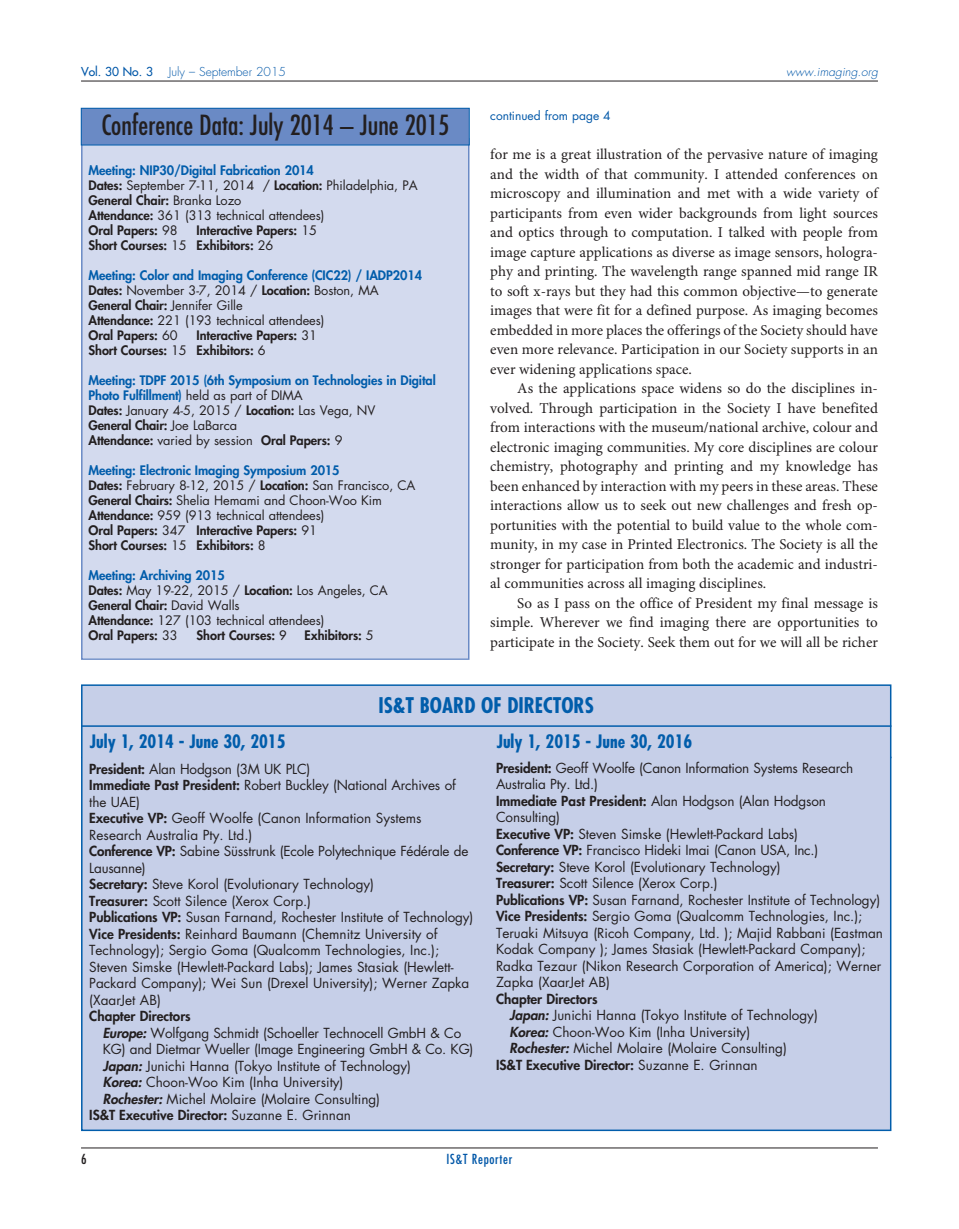
<style>
.page{position:relative;width:959px;height:1229px;background:#fff}
.page>*{position:absolute;margin:0;border:0;box-sizing:border-box;transform-origin:0 0}
.t1{font:condensed 27px "Futura Std";color:#231f20}
.t2{font:700 condensed 21px "Futura Std";color:#015dab}
.t3{font:700 condensed 18px "Futura Std";color:#015dab}
.t4{font:15px/19.5px "Minion Pro";color:#231f20;text-align:justify}
.t5{font:13.5px/16.5px "Futura Std";color:#231f20}
.t6{font:800 13.5px "Futura Std";color:#231f20}
.t7{font:condensed 13.5px "Futura Std";letter-spacing:.05em;color:#0157a8}
.t8{font:condensed 13.5px "Futura Std";color:#231f20}
.t9{font:12.75px/15px "Futura Std";letter-spacing:-.005em;color:#231f20}
.t10{font:800 12.75px/15px "Futura Std";letter-spacing:-.005em;color:#015dab}
.t11{font:800 12.75px/15px "Futura Std";letter-spacing:-.005em;color:#231f20}
.t12{font:300 12px "Futura Std";color:#0157a8}
.t13{font:12px "Futura Std";color:#0157a8}
.t14{font:italic 300 12px "Futura Std";color:#0157a8}
.t15{font:500 12px "Futura Std";color:#0157a8}
.s1{font-weight:800;color:#015dab}
.s2{font-weight:800}
.s3{font-weight:400}
.s4{font-weight:400;color:#231f20}
.s5{color:#231f20}
.s6{font-weight:500}
.s7{font-weight:800;font-style:italic}
</style>
<div class="page">
<hr style="left:81px;top:1147px;width:797px;height:1px;background:#231f20">
<hr style="left:81px;top:81px;width:797px;height:1px;background:#231f20">
<div style="left:82px;top:686px;width:808px;height:443px;background:#c6cfe8"></div>
<div style="left:81px;top:684px;width:810px;height:447px;border:2px solid #015dab"></div>
<hr style="left:81px;top:725px;width:810px;height:2px;background:#015dab">
<div style="left:82px;top:140px;width:386px;height:518px;background:#d3daee"></div>
<div style="left:81px;top:138px;width:388px;height:522px;border:2px solid #6a8ac5"></div>
<div style="left:81px;top:108px;width:388px;height:37px;background:#6a8ac5"></div>
<div style="left:81px;top:108px;width:388px;height:37px;border:1px solid #015dab"></div>
<p class="t15" style="left:81px;top:66px;width:73px">Vol. 30 No. 3</p>
<p class="t12" style="left:169px;top:66px;width:119px">July – September 2015</p>
<p class="t14" style="left:786px;top:67px;width:93px">www.imaging.org</p>
<p class="t13" style="left:490px;top:110px;width:122px">continued from page 4</p>
<p class="t4" style="left:490px;top:146px;width:389px">for me is a great illustration of the pervasive nature of imaging and the width of that community. I attended conferences on microscopy and illumination and met with a wide variety of participants from even wider backgrounds from light sources and optics through to computation. I talked with people from image capture applications as diverse as image sensors, hologra&shy;phy and printing. The wavelength range spanned mid range IR to soft x-rays but they had this common objective—to generate images that were fit for a defined purpose. As imaging becomes embedded in more places the offerings of the Society should have even more relevance. Participation in our Society supports in an ever widening applications space.</p>
<p class="t4" style="left:490px;top:380px;width:389px;text-indent:27px">As the applications space widens so do the disciplines in&shy;volved. Through participation in the Society I have benefited from interactions with the museum/national archive, colour and electronic imaging communities. My core disciplines are colour chemistry, photography and printing and my knowledge has been enhanced by interaction with my peers in these areas. These interactions allow us to seek out new challenges and fresh op&shy;portunities with the potential to build value to the whole com&shy;munity, in my case in Printed Electronics. The Society is all the stronger for participation from both the academic and industri&shy;al communities across all imaging disciplines.</p>
<p class="t4" style="left:490px;top:594px;width:389px;text-indent:27px">So as I pass on the office of President my final message is simple. Wherever we find imaging there are opportunities to participate in the Society. Seek them out for we will all be richer</p>
<h1 class="t1" style="left:101px;top:113px;width:349px">Conference Data: July 2014 – June 2015</h1>
<p class="t9" style="left:88px;top:164px;width:330px"><span class="s1">Meeting: NIP30/Digital Fabrication 2014<br></span><span class="s2">Dates:</span> September 7-11, 2014 / <span class="s2">Location:</span> Philadelphia, PA <span class="s2">General Chair:</span> Branka Lozo<br><span class="s2">Attendance:</span> 361 (313 technical attendees)<br><span class="s2">Oral Papers:</span> 98</p>
<p class="t11" style="left:89px;top:224px;width:230px;text-indent:108px">Interactive Papers: <span class="s3">15<br></span>Short Courses: <span class="s3">15</span> Exhibitors: <span class="s3">26</span></p>
<p class="t9" style="left:89px;top:269px;width:335px"><span class="s1">Meeting: Color and Imaging Conference (CIC22) / IADP2014<br></span><span class="s2">Dates:</span> November 3-7, 2014 / <span class="s2">Location:</span> Boston, MA <span class="s2">General Chair:</span> Jennifer Gille<br><span class="s2">Attendance:</span> 221 (193 technical attendees)<br><span class="s2">Oral Papers:</span> 60</p>
<p class="t11" style="left:89px;top:329px;width:230px;text-indent:108px">Interactive Papers: <span class="s3">31<br></span>Short Courses: <span class="s3">15</span> Exhibitors: <span class="s3">6</span></p>
<p class="t10" style="left:89px;top:374px;width:348px">Meeting: TDPF 2015 (6th Symposium on Technologies in Digital Photo Fulfillment) <span class="s4">held as part of DIMA<br></span><span class="s5">Dates:</span> <span class="s4">January 4-5, 2015 /</span> <span class="s5">Location:</span> <span class="s4">Las Vega, NV<br></span><span class="s5">General Chair:</span> <span class="s4">Joe LaBarca<br></span><span class="s5">Attendance:</span> <span class="s4">varied by session</span> <span class="s5">Oral Papers:</span> <span class="s4">9</span></p>
<p class="t9" style="left:89px;top:464px;width:328px"><span class="s1">Meeting: Electronic Imaging Symposium 2015<br></span><span class="s2">Dates:</span> February 8-12, 2015 / <span class="s2">Location:</span> San Francisco, CA <span class="s2">General Chairs:</span> Shelia Hemami and Choon-Woo Kim <span class="s2">Attendance:</span> 959 (913 technical attendees)<br><span class="s2">Oral Papers:</span> 347 <span class="s2">Interactive Papers:</span> 91<br><span class="s2">Short Courses:</span> 15 <span class="s2">Exhibitors:</span> 8</p>
<p class="t9" style="left:89px;top:569px;width:301px"><span class="s1">Meeting: Archiving 2015<br></span><span class="s2">Dates:</span> May 19-22, 2015 / <span class="s2">Location:</span> Los Angeles, CA<br><span class="s2">General Chair:</span> David Walls<br><span class="s2">Attendance:</span> 127 (103 technical attendees)<br><span class="s2">Oral Papers:</span> 33</p>
<p class="t11" style="left:197px;top:629px;width:91px">Short Courses: <span class="s6">9</span></p>
<p class="t11" style="left:305px;top:629px;width:70px">Exhibitors: <span class="s3">5</span></p>
<h2 class="t2" style="left:378px;top:696px;width:217px">IS&amp;T BOARD OF DIRECTORS</h2>
<h3 class="t3" style="left:90px;top:733px;width:197px">July 1, 2014 - June 30, 2015</h3>
<h3 class="t3" style="left:496px;top:733px;width:197px">July 1, 2015 - June 30, 2016</h3>
<p class="t5" style="left:89px;top:761px;width:386px"><span class="s2">President:</span> Alan Hodgson (3M UK PLC)<br><span class="s2">Immediate Past President:</span> Robert Buckley (National Archives of the UAE)<br><span class="s2">Executive VP:</span> Geoff Woolfe (Canon Information Systems Research Australia Pty. Ltd.)<br><span class="s2">Conference VP:</span> Sabine Süsstrunk (Ecole Polytechnique Fédérale de Lausanne)<br><span class="s2">Secretary:</span> Steve Korol (Evolutionary Technology)<br><span class="s2">Treasurer:</span> Scott Silence (Xerox Corp.)<br><span class="s2">Publications VP:</span> Susan Farnand, Rochester Institute of Technology)<br><span class="s2">Vice Presidents:</span> Reinhard Baumann (Chemnitz University of Technology); Sergio Goma (Qualcomm Technologies, Inc.); Steven Simske (Hewlett-Packard Labs); James Stasiak (Hewlett-Packard Company); Wei Sun (Drexel University); Werner Zapka (XaarJet AB)</p>
<p class="t6" style="left:89px;top:1009px;width:103px">Chapter Directors</p>
<p class="t5" style="left:103px;top:1025px;width:360px"><span class="s7">Europe:</span> Wolfgang Schmidt (Schoeller Technocell GmbH &amp; Co</p>
<p class="t5" style="left:103px;top:1042px;width:372px">KG) and Dietmar Wueller (Image Engineering GmbH &amp; Co. KG)</p>
<p class="t5" style="left:103px;top:1058px;width:310px"><span class="s7">Japan:</span> Junichi Hanna (Tokyo Institute of Technology)</p>
<p class="t5" style="left:103px;top:1075px;width:242px"><span class="s7">Korea:</span> Choon-Woo Kim (Inha University)</p>
<p class="t5" style="left:103px;top:1091px;width:279px"><span class="s7">Rochester:</span> Michel Molaire (Molaire Consulting)</p>
<p class="t6" style="left:89px;top:1108px;width:263px">IS&amp;T Executive Director: <span class="s3">Suzanne E. Grinnan</span></p>
<p class="t5" style="left:496px;top:761px;width:388px"><span class="s2">President:</span> Geoff Woolfe (Canon Information Systems Research Australia Pty. Ltd.)<br><span class="s2">Immediate Past President:</span> Alan Hodgson (Alan Hodgson Consulting)<br><span class="s2">Executive VP:</span> Steven Simske (Hewlett-Packard Labs)<br><span class="s2">Conference VP:</span> Francisco Hideki Imai (Canon USA, Inc.)<br><span class="s2">Secretary:</span> Steve Korol (Evolutionary Technology)<br><span class="s2">Treasurer:</span> Scott Silence (Xerox Corp.)<br><span class="s2">Publications VP:</span> Susan Farnand, Rochester Institute of Technology)<br><span class="s2">Vice Presidents:</span> Sergio Goma (Qualcomm Technologies, Inc.); Teruaki Mitsuya (Ricoh Company, Ltd. ); Majid Rabbani (Eastman Kodak Company ); James Stasiak (Hewlett-Packard Company); Radka Tezaur (Nikon Research Corporation of America); Werner Zapka (XaarJet AB)</p>
<p class="t6" style="left:496px;top:992px;width:103px">Chapter Directors</p>
<p class="t5" style="left:509px;top:1008px;width:310px"><span class="s7">Japan:</span> Junichi Hanna (Tokyo Institute of Technology)</p>
<p class="t5" style="left:509px;top:1025px;width:242px"><span class="s7">Korea:</span> Choon-Woo Kim (Inha University)</p>
<p class="t5" style="left:509px;top:1041px;width:279px"><span class="s7">Rochester:</span> Michel Molaire (Molaire Consulting)</p>
<p class="t6" style="left:496px;top:1058px;width:263px">IS&amp;T Executive Director: <span class="s3">Suzanne E. Grinnan</span></p>
<p class="t8" style="left:81px;top:1152px;width:7px">6</p>
<p class="t7" style="left:446px;top:1152px;width:67px">IS&amp;T Reporter</p>
</div>
